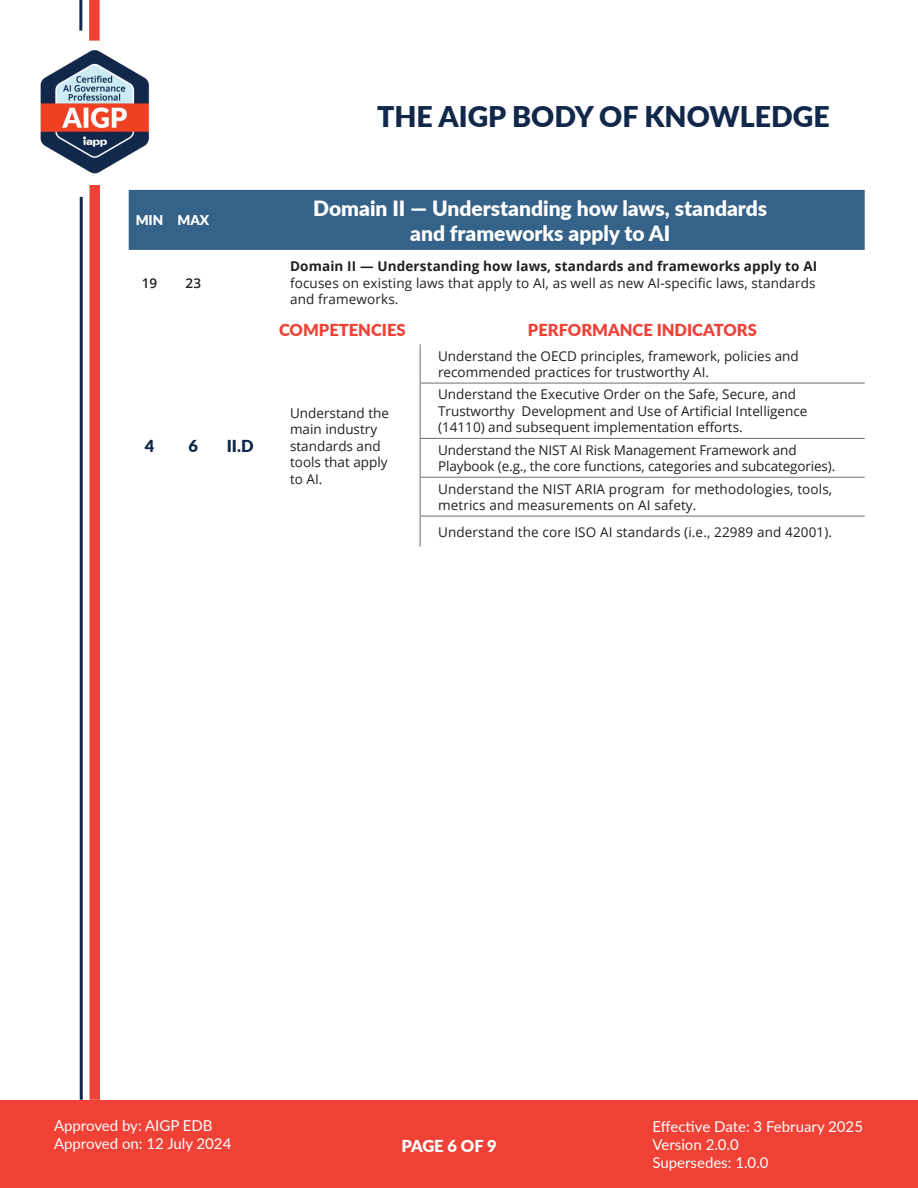
<style>
.page{position:relative;width:918px;height:1188px;background:#fff}
.page>*{position:absolute;margin:0;border:0;box-sizing:border-box;transform-origin:0 0}
.t1{font:900 28.5px "Lato";color:#12284b}
.t2{font:900 21px/25.5px "Lato";color:#fff;text-align:center}
.t3{font:900 16.5px "Lato";color:#ee4237}
.t4{font:900 16.5px "Lato";letter-spacing:-.01em;color:#fff}
.t5{font:900 16.5px "Lato";color:#10284a}
.t6{font:15px/18px "Lato";color:#fff}
.body_type{font:13.5px/16.5px "Open Sans";color:#231f20}
.t7{font:900 13.5px "Lato";color:#fff}
.body_type-2{font:600 13.5px "Open Sans";color:#231f20}
.s1{font-weight:700}
</style>
<div class="page">
<div style="left:0;top:1100px;width:918px;height:88px;background:#ef4136"></div>
<div style="left:89px;top:0;width:11px;height:41px;background:#ef4136"></div>
<hr style="left:79px;top:0;width:3px;height:31px;background:#12284b">
<div style="left:89px;top:185px;width:11px;height:915px;background:#ef4136"></div>
<hr style="left:80px;top:197px;width:3px;height:903px;background:#12284b">
<img style="left:40px;top:50px;width:110px;height:124px">
<div style="left:129px;top:190px;width:736px;height:60px;background:#356288"></div>
<svg style="left:419px;top:344px;width:446px;height:203px"></svg>
<hr style="left:420px;top:383px;width:445px;height:1px;background:#6c6d70">
<hr style="left:420px;top:438px;width:445px;height:1px;background:#6c6d70">
<hr style="left:420px;top:477px;width:445px;height:1px;background:#6c6d70">
<hr style="left:420px;top:516px;width:445px;height:1px;background:#6c6d70">
<hr style="left:420px;top:344px;width:1px;height:39px;background:#6c6d70">
<hr style="left:420px;top:383px;width:1px;height:55px;background:#6c6d70">
<hr style="left:420px;top:439px;width:1px;height:38px;background:#6c6d70">
<hr style="left:420px;top:478px;width:1px;height:38px;background:#6c6d70">
<hr style="left:420px;top:516px;width:1px;height:31px;background:#6c6d70">
<h1 class="t1" style="left:377px;top:95px;width:454px">THE AIGP BODY OF KNOWLEDGE</h1>
<p class="t7" style="left:136px;top:210px;width:29px">MIN</p>
<p class="t7" style="left:177px;top:210px;width:33px">MAX</p>
<p class="body_type-2" style="left:142px;top:274px;width:17px">19</p>
<p class="body_type-2" style="left:186px;top:274px;width:17px">23</p>
<p class="t5" style="left:145px;top:434px;width:11px">4</p>
<p class="t5" style="left:189px;top:434px;width:11px">6</p>
<p class="t5" style="left:227px;top:434px;width:28px">II.D</p>
<p class="t2" style="left:313px;top:194px;width:456px">Domain II — Understanding how laws, standards and frameworks apply to AI</p>
<p class="body_type" style="left:290px;top:258px;width:529px"><span class="s1">Domain II — Understanding how laws, standards and frameworks apply to AI </span>focuses on existing laws that apply to AI, as well as new AI-specific laws, standards and frameworks.</p>
<p class="t3" style="left:279px;top:318px;width:128px">COMPETENCIES</p>
<p class="t3" style="left:528px;top:318px;width:230px">PERFORMANCE INDICATORS</p>
<p class="body_type" style="left:290px;top:404px;width:100px">Understand the main industry standards and tools that apply to AI.</p>
<p class="body_type" style="left:438px;top:347px;width:362px">Understand the OECD principles, framework, policies and recommended practices for trustworthy AI.</p>
<p class="body_type" style="left:438px;top:386px;width:371px">Understand the Executive Order on the Safe, Secure, and<br>Trustworthy Development and Use of Artificial Intelligence (14110) and subsequent implementation efforts.</p>
<p class="body_type" style="left:438px;top:441px;width:399px">Understand the NIST AI Risk Management Framework and<br>Playbook (e.g., the core functions, categories and subcategories).</p>
<p class="body_type" style="left:438px;top:480px;width:396px">Understand the NIST ARIA program for methodologies, tools, metrics and measurements on AI safety.</p>
<p class="body_type" style="left:438px;top:523px;width:396px">Understand the core ISO AI standards (i.e., 22989 and 42001).</p>
<p class="t6" style="left:54px;top:1116px;width:179px">Approved by: AIGP EDB<br>Approved on: 12 July 2024</p>
<p class="t6" style="left:652px;top:1117px;width:212px">Effective Date: 3 February 2025<br>Version 2.0.0<br>Supersedes: 1.0.0</p>
<p class="t4" style="left:401px;top:1134px;width:97px">PAGE 6 OF 9</p>
</div>
